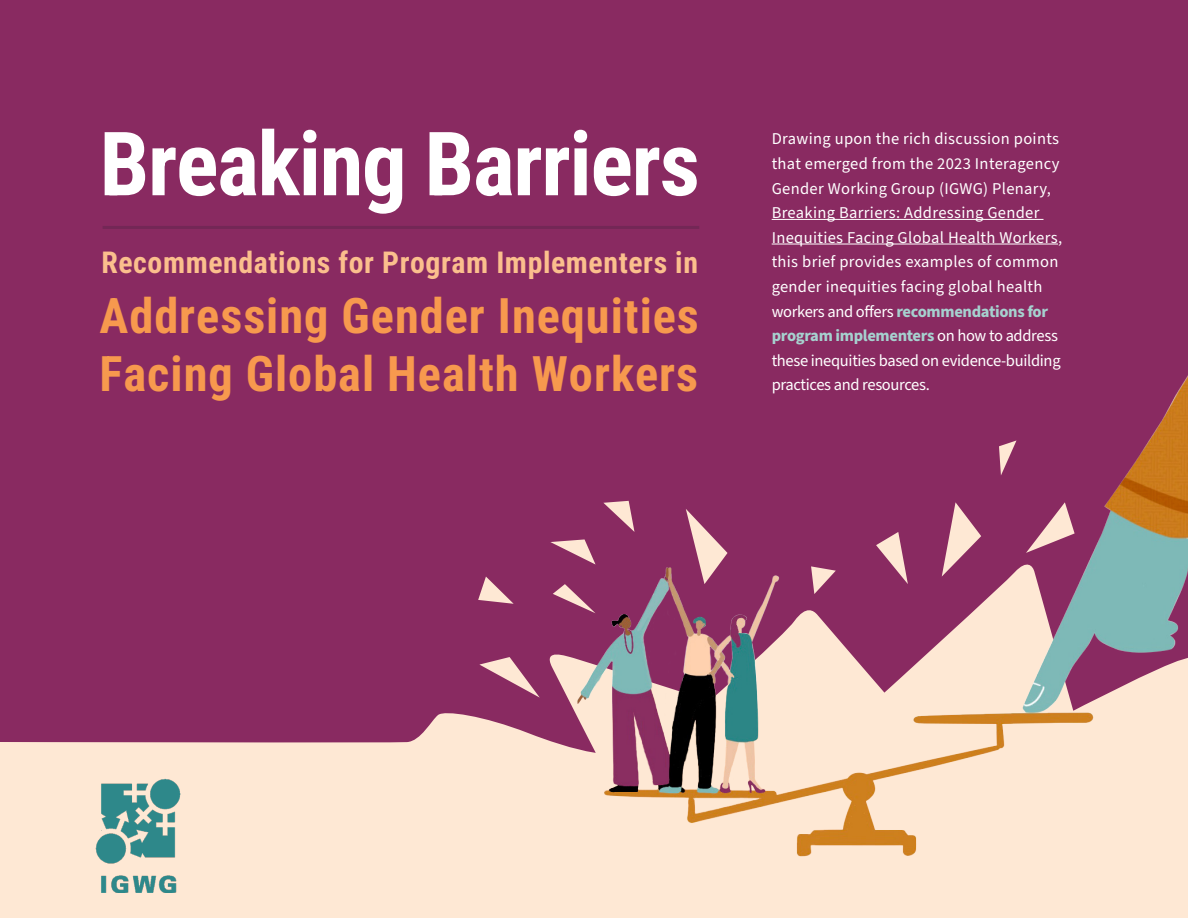
<style>
.page{position:relative;width:1188px;height:918px;background:#892a61}
.page>*{position:absolute;margin:0;border:0;box-sizing:border-box;transform-origin:0 0}
.t1{font:88.8px "Roboto Condensed";letter-spacing:-.015em;color:#fff}
.t2{font:48.45px/58.7px "Roboto Condensed";letter-spacing:.02em;color:#f7994e}
.t3{font:29.85px "Roboto Condensed";letter-spacing:.02em;color:#fbbf8d}
.t4{font:16.5px/24.6px "Source Sans Pro";letter-spacing:.02em;color:#fff}
.s1{font-weight:700;color:#a6d1cf}
</style>
<div class="page">
<svg style="left:0;top:576px;width:1188px;height:342px;fill:#fee8d4"></svg>
<img style="left:564px;top:375px;width:624px;height:493px">
<svg style="left:942px;top:502px;width:39px;height:75px"></svg>
<svg style="left:1026px;top:502px;width:49px;height:51px"></svg>
<svg style="left:999px;top:440px;width:17px;height:35px"></svg>
<svg style="left:811px;top:566px;width:25px;height:28px"></svg>
<svg style="left:876px;top:532px;width:32px;height:52px"></svg>
<svg style="left:686px;top:509px;width:42px;height:75px"></svg>
<svg style="left:603px;top:501px;width:31px;height:31px"></svg>
<svg style="left:550px;top:539px;width:46px;height:26px"></svg>
<svg style="left:553px;top:584px;width:43px;height:29px"></svg>
<svg style="left:478px;top:577px;width:36px;height:27px"></svg>
<svg style="left:479px;top:657px;width:61px;height:41px"></svg>
<img style="left:95px;top:779px;width:85px;height:114px">
<hr style="left:772px;top:219px;width:272px;height:1px;background:#fff">
<hr style="left:772px;top:244px;width:286px;height:1px;background:#fff">
<hr style="left:103px;top:226px;width:596px;height:3px;background:#732756">
<h1 class="t1" style="left:100px;top:101px;width:602px">Breaking Barriers</h1>
<p class="t3" style="left:101px;top:241px;width:598px">Recommendations for Program Implementers in</p>
<p class="t2" style="left:100px;top:284px;width:601px">Addressing Gender Inequities<br>Facing Global Health Workers</p>
<p class="t4" style="left:772px;top:127px;width:292px">Drawing upon the rich discussion points that emerged from the 2023 Interagency Gender Working Group (IGWG) Plenary, Breaking Barriers: Addressing Gender Inequities Facing Global Health Workers, this brief provides examples of common gender inequities facing global health workers and offers <span class="s1">recommendations for program implementers</span> on how to address these inequities based on evidence-building practices and resources.</p>
</div>
